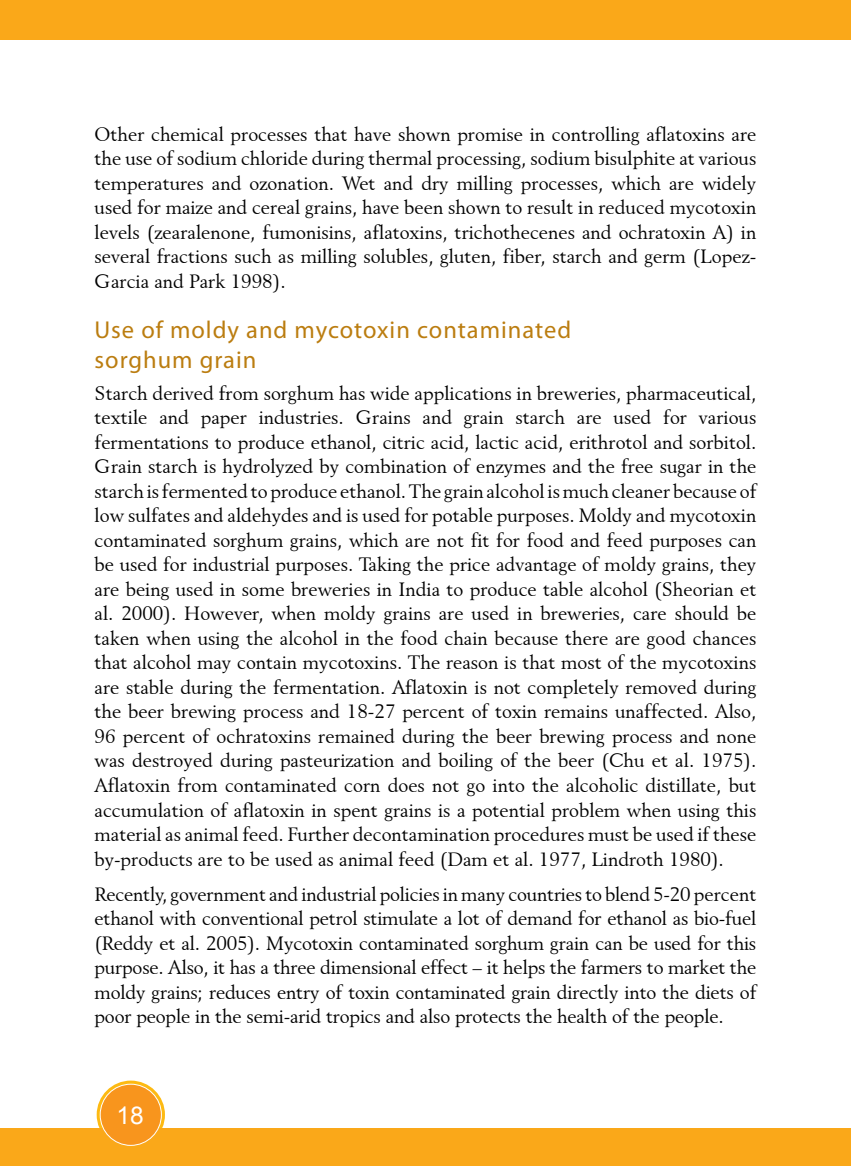
<style>
.page{position:relative;width:851px;height:1166px;background:#fff}
.page>*{position:absolute;margin:0;border:0;box-sizing:border-box;transform-origin:0 0}
.t1{font:24.5px/29.4px "Myriad Pro";letter-spacing:.04em;color:#bb7d10}
.t2{font:24.5px "Arial";color:#fff}
.t3{font:19.25px/24.5px "Revival 565 BT";color:#000;text-align:justify}
</style>
<div class="page">
<svg style="left:97px;top:1080px;width:68px;height:68px"></svg>
<div style="left:0;top:1128px;width:850px;height:38px;background:#faa819"></div>
<div style="left:100px;top:1084px;width:61px;height:61px;background:#f8951d;border-radius:50%"></div>
<div style="left:100px;top:1083px;width:62px;height:62px;border:1px solid #fff;border-radius:50%"></div>
<div style="left:0;top:0;width:850px;height:40px;background:#faa819"></div>
<p class="t3" style="left:94px;top:121px;width:663px">Other chemical processes that have shown promise in controlling aflatoxins are the use of sodium chloride during thermal processing, sodium bisulphite at various temperatures and ozonation. Wet and dry milling processes, which are widely used for maize and cereal grains, have been shown to result in reduced mycotoxin levels (zearalenone, fumonisins, aflatoxins, trichothecenes and ochratoxin A) in several fractions such as milling solubles, gluten, fiber, starch and germ (Lopez-Garcia and Park 1998).</p>
<p class="t1" style="left:94px;top:315px;width:478px">Use of moldy and mycotoxin contaminated sorghum grain</p>
<p class="t3" style="left:94px;top:380px;width:663px">Starch derived from sorghum has wide applications in breweries, pharmaceutical, textile and paper industries. Grains and grain starch are used for various fermentations to produce ethanol, citric acid, lactic acid, erithrotol and sorbitol.<br>Grain starch is hydrolyzed by combination of enzymes and the free sugar in the starch is fermented to produce ethanol. The grain alcohol is much cleaner because of low sulfates and aldehydes and is used for potable purposes. Moldy and mycotoxin contaminated sorghum grains, which are not fit for food and feed purposes can be used for industrial purposes. Taking the price advantage of moldy grains, they are being used in some breweries in India to produce table alcohol (Sheorian et al. 2000). However, when moldy grains are used in breweries, care should be taken when using the alcohol in the food chain because there are good chances that alcohol may contain mycotoxins. The reason is that most of the mycotoxins are stable during the fermentation. Aflatoxin is not completely removed during the beer brewing process and 18-27 percent of toxin remains unaffected. Also, 96 percent of ochratoxins remained during the beer brewing process and none was destroyed during pasteurization and boiling of the beer (Chu et al. 1975).<br>Aflatoxin from contaminated corn does not go into the alcoholic distillate, but accumulation of aflatoxin in spent grains is a potential problem when using this material as animal feed. Further decontamination procedures must be used if these by-products are to be used as animal feed (Dam et al. 1977, Lindroth 1980).</p>
<p class="t3" style="left:94px;top:881px;width:663px">Recently, government and industrial policies in many countries to blend 5-20 percent ethanol with conventional petrol stimulate a lot of demand for ethanol as bio-fuel (Reddy et al. 2005). Mycotoxin contaminated sorghum grain can be used for this purpose. Also, it has a three dimensional effect – it helps the farmers to market the moldy grains; reduces entry of toxin contaminated grain directly into the diets of poor people in the semi-arid tropics and also protects the health of the people.</p>
<p class="t2" style="left:116px;top:1099px;width:29px">18</p>
</div>
